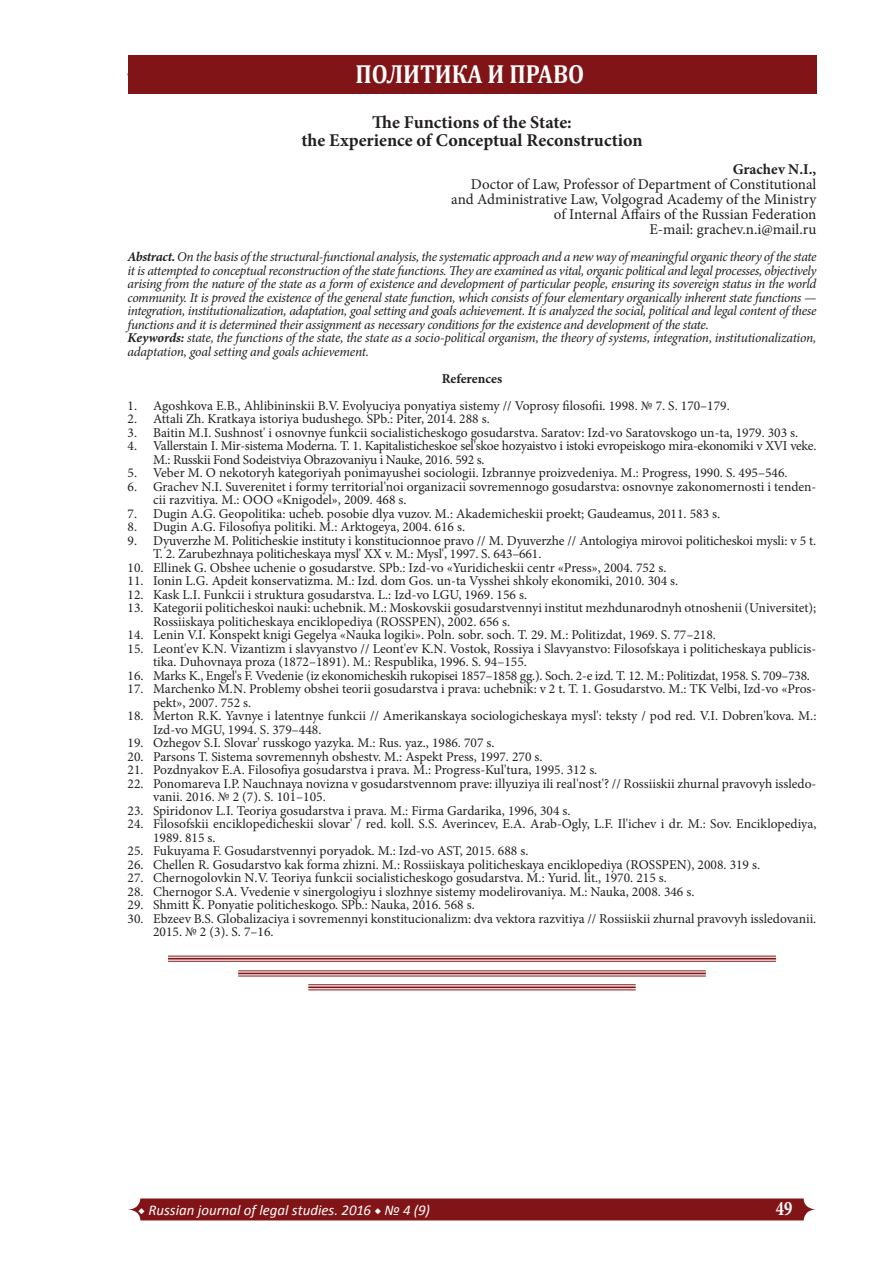
<style>
.page{position:relative;width:893px;height:1263px;background:#fff}
.page>*{position:absolute;margin:0;border:0;box-sizing:border-box;transform-origin:0 0}
.t1{font:700 26.25px "Cambria";color:#fff;scale:.88 1}
.t2{font:700 20.7px "Minion Pro";color:#fff;scale:.8 1}
.t3{font:700 18px/18px "Minion Pro";color:#231f20;text-align:center}
.Normal__Web{font:15px/15px "Minion Pro";letter-spacing:-.005em;color:#231f20;text-align:right}
.Normal__Web-2{font:700 15px "Minion Pro";color:#231f20}
.t4{font:italic 14.85px "Calibri";color:#fff}
.t5{font:13.5px/13.5px "Minion Pro";letter-spacing:-.005em;color:#231f20}
.t6{font:italic 13.5px/13.5px "Minion Pro";letter-spacing:-.02em;color:#231f20;text-align:justify}
.t7{font:13.5px/13.5px "Minion Pro";letter-spacing:-.025em;color:#231f20}
.t8{font:700 13.5px "Minion Pro";letter-spacing:-.005em;color:#231f20}
.s1{font-weight:700}
.s2{font-family:"Minion Pro";font-weight:700;font-style:normal}
</style>
<div class="page">
<svg style="left:128px;top:1198px;width:688px;height:22px;background:#871f22"></svg>
<div style="left:128px;top:55px;width:688px;height:39px;background:#811417"></div>
<hr style="left:168px;top:961px;width:608px;height:1px;background:#811417">
<hr style="left:168px;top:958px;width:608px;height:1px;background:#811417">
<hr style="left:168px;top:956px;width:608px;height:1px;background:#811417">
<hr style="left:238px;top:975px;width:468px;height:1px;background:#811417">
<hr style="left:238px;top:972px;width:468px;height:2px;background:#811417">
<hr style="left:238px;top:970px;width:468px;height:1px;background:#811417">
<hr style="left:308px;top:989px;width:328px;height:1px;background:#811417">
<hr style="left:308px;top:986px;width:328px;height:2px;background:#811417">
<hr style="left:308px;top:984px;width:328px;height:1px;background:#811417">
<h1 class="t1" style="left:356px;top:55px;width:261px">ПОЛИТИКА И ПРАВО</h1>
<p class="t3" style="left:301px;top:113px;width:343px">THe Functions of the State:<br>the Experience of Conceptual Reconstruction</p>
<p class="Normal__Web-2" style="left:733px;top:159px;width:85px">Grachev N.I.,</p>
<p class="Normal__Web" style="left:451px;top:177px;width:367px">Doctor of Law, Professor of Department of Constitutional and Administrative Law, Volgograd Academy of the Ministry</p>
<p class="Normal__Web" style="left:554px;top:207px;width:264px">of Internal Affairs of the Russian Federation</p>
<p class="Normal__Web" style="left:649px;top:222px;width:169px">E-mail: grachev.n.i@mail.ru</p>
<p class="t6" style="left:128px;top:250px;width:690px"><span class="s1">Abstract.</span> On the basis of the structural-functional analysis, the systematic approach and a new way of meaningful organic theory of the state it is attempted to conceptual reconstruction of the state functions. They are examined as vital, organic political and legal processes, objectively arising from the nature of the state as a form of existence and development of particular people, ensuring its sovereign status in the world community. It is proved the existence of the general state function, which consists of four elementary organically inherent state functions — integration, institutionalization, adaptation, goal setting and goals achievement. It is analyzed the social, political and legal content of these functions and it is determined their assignment as necessary conditions for the existence and development of the state.</p>
<p class="t6" style="left:128px;top:331px;width:690px"><span class="s1">Keywords:</span> state, the functions of the state, the state as a socio-political organism, the theory of systems, integration, institutionalization, adaptation, goal setting and goals achievement.</p>
<p class="t8" style="left:442px;top:369px;width:62px">References</p>
<p class="t5" style="left:128px;top:399px;width:604px">1. Agoshkova E.B., Ahlibininskii B.V. Evolyuciya ponyatiya sistemy // Voprosy filosofii. 1998. № 7. S. 170–179.</p>
<p class="t5" style="left:128px;top:412px;width:364px">2. Attali Zh. Kratkaya istoriya budushego. SPb.: Piter, 2014. 288 s.</p>
<p class="t5" style="left:128px;top:426px;width:672px">3. Baitin M.I. Sushnost' i osnovnye funkcii socialisticheskogo gosudarstva. Saratov: Izd-vo Saratovskogo un-ta, 1979. 303 s.</p>
<p class="t7" style="left:153px;top:439px;width:665px;text-indent:-26px">4. Vallerstain I. Mir-sistema Moderna. T. 1. Kapitalisticheskoe sel'skoe hozyaistvo i istoki evropeiskogo mira-ekonomiki v XVI veke.<br>M.: Russkii Fond Sodeistviya Obrazovaniyu i Nauke, 2016. 592 s.</p>
<p class="t5" style="left:128px;top:466px;width:661px">5. Veber M. O nekotoryh kategoriyah ponimayushei sociologii. Izbrannye proizvedeniya. M.: Progress, 1990. S. 495–546.</p>
<p class="t5" style="left:153px;top:480px;width:665px;text-indent:-26px">6. Grachev N.I. Suverenitet i formy territorial'noi organizacii sovremennogo gosudarstva: osnovnye zakonomernosti i tenden&shy;cii razvitiya. M.: OOO «Knigodel», 2009. 468 s.</p>
<p class="t5" style="left:128px;top:507px;width:594px">7. Dugin A.G. Geopolitika: ucheb. posobie dlya vuzov. M.: Akademicheskii proekt; Gaudeamus, 2011. 583 s.</p>
<p class="t5" style="left:128px;top:520px;width:339px">8. Dugin A.G. Filosofiya politiki. M.: Arktogeya, 2004. 616 s.</p>
<p class="t5" style="left:153px;top:534px;width:665px;text-indent:-26px">9. Dyuverzhe M. Politicheskie instituty i konstitucionnoe pravo // M. Dyuverzhe // Antologiya mirovoi politicheskoi mysli: v 5 t.<br>T. 2. Zarubezhnaya politicheskaya mysl' XX v. M.: Mysl', 1997. S. 643–661.</p>
<p class="t5" style="left:128px;top:561px;width:540px">10. Ellinek G. Obshee uchenie o gosudarstve. SPb.: Izd-vo «Yuridicheskii centr «Press», 2004. 752 s.</p>
<p class="t5" style="left:128px;top:574px;width:552px">11. Ionin L.G. Apdeit konservatizma. M.: Izd. dom Gos. un-ta Vysshei shkoly ekonomiki, 2010. 304 s.</p>
<p class="t5" style="left:128px;top:588px;width:401px">12. Kask L.I. Funkcii i struktura gosudarstva. L.: Izd-vo LGU, 1969. 156 s.</p>
<p class="t5" style="left:153px;top:601px;width:665px;text-indent:-26px">13. Kategorii politicheskoi nauki: uchebnik. M.: Moskovskii gosudarstvennyi institut mezhdunarodnyh otnoshenii (Universitet);<br>Rossiiskaya politicheskaya enciklopediya (ROSSPEN), 2002. 656 s.</p>
<p class="t5" style="left:128px;top:628px;width:590px">14. Lenin V.I. Konspekt knigi Gegelya «Nauka logiki». Poln. sobr. soch. T. 29. M.: Politizdat, 1969. S. 77–218.</p>
<p class="t5" style="left:153px;top:642px;width:665px;text-indent:-26px">15. Leont'ev K.N. Vizantizm i slavyanstvo // Leont'ev K.N. Vostok, Rossiya i Slavyanstvo: Filosofskaya i politicheskaya publicis&shy;tika. Duhovnaya proza (1872–1891). M.: Respublika, 1996. S. 94–155.</p>
<p class="t5" style="left:128px;top:669px;width:684px">16. Marks K., Engel's F. Vvedenie (iz ekonomicheskih rukopisei 1857–1858 gg.). Soch. 2-e izd. T. 12. M.: Politizdat, 1958. S. 709–738.</p>
<p class="t5" style="left:153px;top:682px;width:665px;text-indent:-26px">17. Marchenko M.N. Problemy obshei teorii gosudarstva i prava: uchebnik: v 2 t. T. 1. Gosudarstvo. M.: TK Velbi, Izd-vo «Pros&shy;pekt», 2007. 752 s.</p>
<p class="t5" style="left:153px;top:709px;width:665px;text-indent:-26px">18. Merton R.K. Yavnye i latentnye funkcii // Amerikanskaya sociologicheskaya mysl': teksty / pod red. V.I. Dobren'kova. M.:<br>Izd-vo MGU, 1994. S. 379–448.</p>
<p class="t5" style="left:128px;top:736px;width:369px">19. Ozhegov S.I. Slovar' russkogo yazyka. M.: Rus. yaz., 1986. 707 s.</p>
<p class="t5" style="left:128px;top:750px;width:417px">20. Parsons T. Sistema sovremennyh obshestv. M.: Aspekt Press, 1997. 270 s.</p>
<p class="t5" style="left:128px;top:763px;width:471px">21. Pozdnyakov E.A. Filosofiya gosudarstva i prava. M.: Progress-Kul'tura, 1995. 312 s.</p>
<p class="t5" style="left:153px;top:777px;width:665px;text-indent:-26px">22. Ponomareva I.P. Nauchnaya novizna v gosudarstvennom prave: illyuziya ili real'nost'? // Rossiiskii zhurnal pravovyh issledo&shy;vanii. 2016. № 2 (7). S. 101–105.</p>
<p class="t5" style="left:128px;top:804px;width:444px">23. Spiridonov L.I. Teoriya gosudarstva i prava. M.: Firma Gardarika, 1996, 304 s.</p>
<p class="t5" style="left:153px;top:817px;width:665px;text-indent:-26px">24. Filosofskii enciklopedicheskii slovar' / red. koll. S.S. Averincev, E.A. Arab-Ogly, L.F. Il'ichev i dr. M.: Sov. Enciklopediya,<br>1989. 815 s.</p>
<p class="t5" style="left:128px;top:844px;width:402px">25. Fukuyama F. Gosudarstvennyi poryadok. M.: Izd-vo AST, 2015. 688 s.</p>
<p class="t5" style="left:128px;top:858px;width:634px">26. Chellen R. Gosudarstvo kak forma zhizni. M.: Rossiiskaya politicheskaya enciklopediya (ROSSPEN), 2008. 319 s.</p>
<p class="t5" style="left:128px;top:871px;width:541px">27. Chernogolovkin N.V. Teoriya funkcii socialisticheskogo gosudarstva. M.: Yurid. lit., 1970. 215 s.</p>
<p class="t5" style="left:128px;top:885px;width:568px">28. Chernogor S.A. Vvedenie v sinergologiyu i slozhnye sistemy modelirovaniya. M.: Nauka, 2008. 346 s.</p>
<p class="t5" style="left:128px;top:898px;width:349px">29. Shmitt K. Ponyatie politicheskogo. SPb.: Nauka, 2016. 568 s.</p>
<p class="t5" style="left:153px;top:912px;width:665px;text-indent:-26px">30. Ebzeev B.S. Globalizaciya i sovremennyi konstitucionalizm: dva vektora razvitiya // Rossiiskii zhurnal pravovyh issledovanii.<br>2015. № 2 (3). S. 7–16.</p>
<p class="t4" style="left:138px;top:1200px;width:293px"><span class="s2">◆</span> Russian journal of legal studies. 2016 <span class="s2">◆</span> № 4 (9)</p>
<h2 class="t2" style="left:776px;top:1194px;width:22px">49</h2>
</div>
